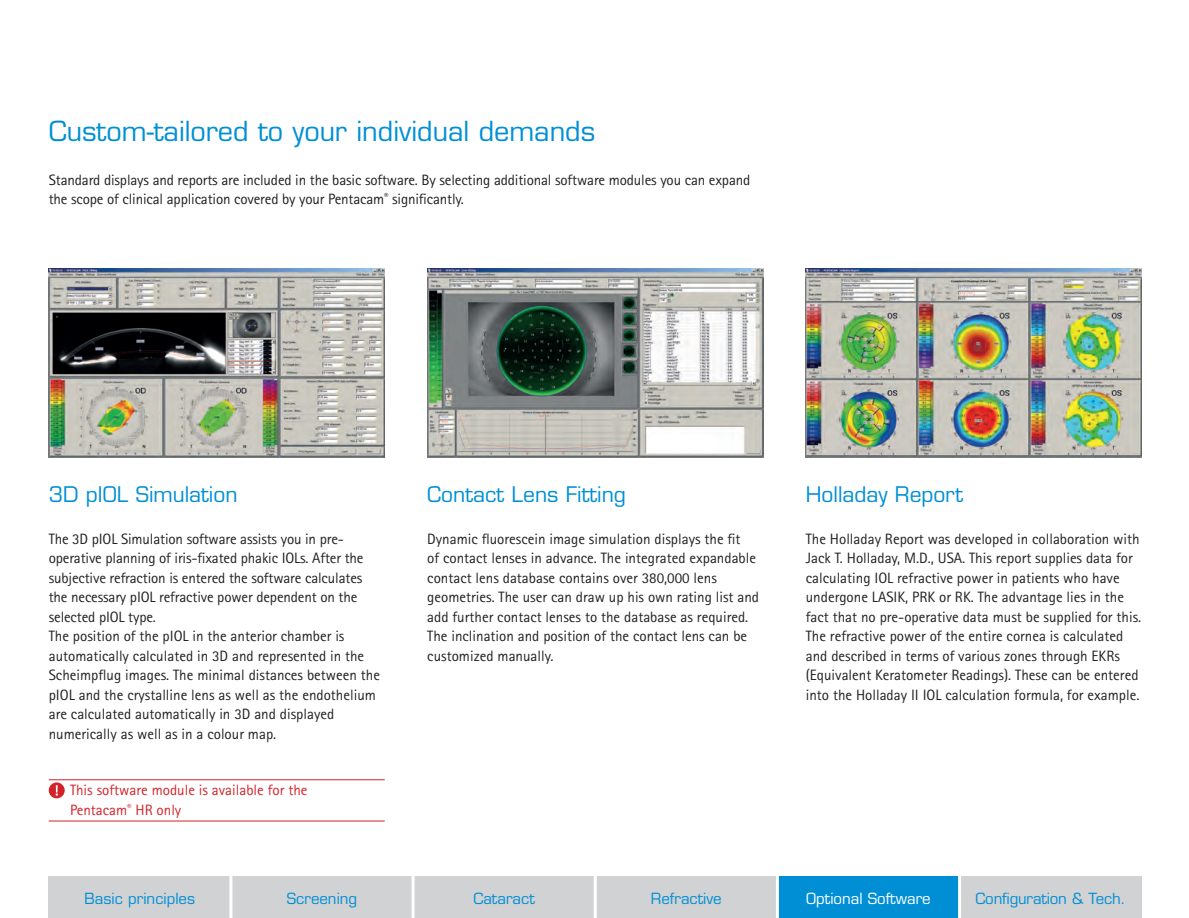
<style>
.page{position:relative;width:1189px;height:918px;background:#fff}
.page>*{position:absolute;margin:0;border:0;box-sizing:border-box;transform-origin:0 0}
.t1{font:27px "Eurostile";color:#008fd5}
.t2{font:21px "Eurostile";color:#008fd5}
.t3{font:15px/19.5px "Rotis Sans Serif";color:#231f20}
.t4{font:15px "Eurostile";color:#008fd5}
.t5{font:15px/19.5px "Rotis Sans Serif";color:#d1232a}
.t6{font:15px "Eurostile";color:#fff}
</style>
<div class="page">
<img style="left:49px;top:269px;width:336px;height:189px">
<img style="left:427px;top:269px;width:336px;height:189px">
<img style="left:806px;top:269px;width:335px;height:189px">
<svg style="left:49px;top:782px;width:16px;height:16px"></svg>
<svg style="left:56px;top:785px;width:2px;height:10px"></svg>
<hr style="left:49px;top:779px;width:336px;height:1px;background:#d1232a">
<hr style="left:49px;top:821px;width:336px;height:1px;background:#d1232a">
<svg style="left:48px;top:876px;width:1094px;height:42px"></svg>
<div style="left:49px;top:877px;width:1092px;height:41px;background:#d1d2d4"></div>
<div style="left:777px;top:877px;width:182px;height:41px;background:#008fd5"></div>
<hr style="left:229px;top:874px;width:3px;height:44px;background:#fff">
<hr style="left:411px;top:874px;width:3px;height:44px;background:#fff">
<hr style="left:594px;top:874px;width:3px;height:44px;background:#fff">
<hr style="left:776px;top:874px;width:3px;height:44px;background:#fff">
<hr style="left:958px;top:874px;width:3px;height:44px;background:#fff">
<h1 class="t1" style="left:49px;top:115px;width:548px">Custom-tailored to your individual demands</h1>
<p class="t3" style="left:49px;top:170px;width:703px">Standard displays and reports are included in the basic software. By selecting additional software modules you can expand the scope of clinical application covered by your Pentacam<sup>®</sup> significantly.</p>
<h2 class="t2" style="left:49px;top:482px;width:190px">3D pIOL Simulation</h2>
<p class="t3" style="left:49px;top:529px;width:333px">The 3D pIOL Simulation software assists you in pre&shy;operative planning of iris-fixated phakic IOLs. After the subjective refraction is entered the software calculates the necessary pIOL refractive power dependent on the selected pIOL type.<br>The position of the pIOL in the anterior chamber is automatically calculated in 3D and represented in the Scheimpflug images. The minimal distances between the pIOL and the crystalline lens as well as the endothelium are calculated automatically in 3D and displayed numerically as well as in a colour map.</p>
<p class="t5" style="left:70px;top:780px;width:239px">This software module is available for the<br>Pentacam<sup>®</sup> HR only</p>
<h2 class="t2" style="left:427px;top:482px;width:200px">Contact Lens Fitting</h2>
<p class="t3" style="left:427px;top:529px;width:333px">Dynamic fluorescein image simulation displays the fit<br>of contact lenses in advance. The integrated expandable contact lens database contains over 380,000 lens geometries. The user can draw up his own rating list and add further contact lenses to the database as required.<br>The inclination and position of the contact lens can be customized manually.</p>
<h2 class="t2" style="left:806px;top:482px;width:159px">Holladay Report</h2>
<p class="t3" style="left:806px;top:529px;width:337px">The Holladay Report was developed in collaboration with Jack T. Holladay, M.D., USA. This report supplies data for calculating IOL refractive power in patients who have undergone LASIK, PRK or RK. The advantage lies in the fact that no pre-operative data must be supplied for this.<br>The refractive power of the entire cornea is calculated and described in terms of various zones through EKRs (Equivalent Keratometer Readings). These can be entered into the Holladay II IOL calculation formula, for example.</p>
<p class="t4" style="left:85px;top:889px;width:112px">Basic principles</p>
<p class="t4" style="left:287px;top:889px;width:72px">Screening</p>
<p class="t4" style="left:473px;top:889px;width:63px">Cataract</p>
<p class="t4" style="left:651px;top:889px;width:72px">Refractive</p>
<p class="t6" style="left:806px;top:889px;width:126px">Optional Software</p>
<p class="t4" style="left:975px;top:889px;width:152px">Configuration &amp; Tech.</p>
</div>
